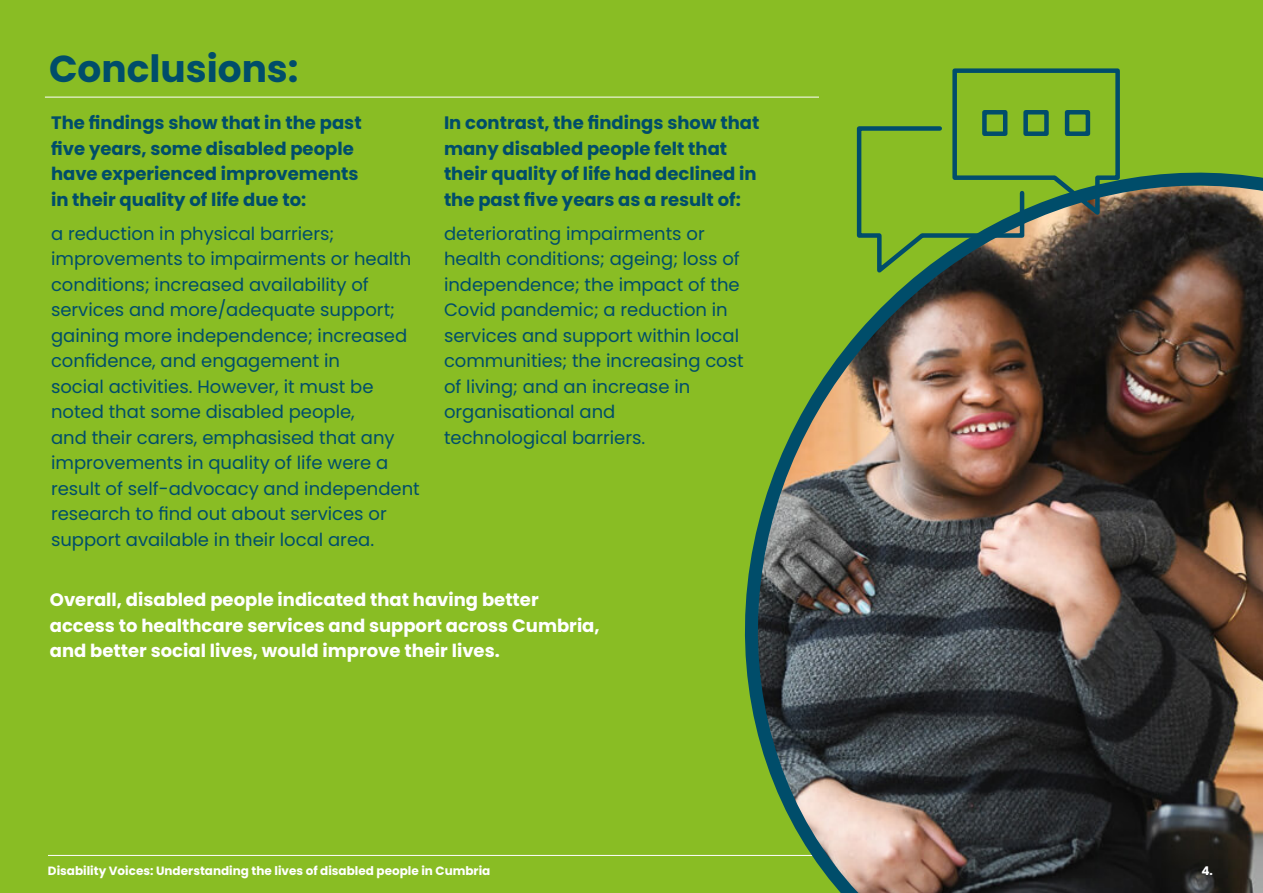
<style>
.page{position:relative;width:1263px;height:893px;background:#89bd24}
.page>*{position:absolute;margin:0;border:0;box-sizing:border-box;transform-origin:0 0}
.t1{font:700 37.5px "Poppins";color:#004d6a}
.t2{font:18px/25.5px "Poppins";color:#004d6a}
.t3{font:700 18px/25.5px "Poppins";color:#004d6a}
.t4{font:700 18px/25.5px "Poppins";color:#fff}
.t5{font:700 12px "Poppins";color:#fff}
</style>
<div class="page">
<hr style="left:48px;top:855px;width:1164px;height:1px;background:#fff">
<hr style="left:45px;top:97px;width:774px;height:1px;background:#fff">
<img style="left:688px;top:172px;width:575px;height:721px">
<svg style="left:855px;top:68px;width:267px;height:212px"></svg>
<h1 class="t1" style="left:49px;top:47px;width:251px">Conclusions:</h1>
<p class="t3" style="left:51px;top:110px;width:312px">The findings show that in the past five years, some disabled people have experienced improvements in their quality of life due to:</p>
<p class="t2" style="left:51px;top:221px;width:370px">a reduction in physical barriers; improvements to impairments or health conditions; increased availability of services and more/adequate support; gaining more independence; increased confidence, and engagement in<br>social activities. However, it must be noted that some disabled people,<br>and their carers, emphasised that any improvements in quality of life were a result of self-advocacy and independent research to find out about services or support available in their local area.</p>
<p class="t3" style="left:444px;top:110px;width:317px">In contrast, the findings show that many disabled people felt that their quality of life had declined in the past five years as a result of:</p>
<p class="t2" style="left:444px;top:221px;width:301px">deteriorating impairments or health conditions; ageing; loss of independence; the impact of the<br>Covid pandemic; a reduction in services and support within local communities; the increasing cost of living; and an increase in organisational and<br>technological barriers.</p>
<p class="t4" style="left:50px;top:587px;width:551px">Overall, disabled people indicated that having better access to healthcare services and support across Cumbria, and better social lives, would improve their lives.</p>
<p class="t5" style="left:48px;top:864px;width:444px">Disability Voices: Understanding the lives of disabled people in Cumbria</p>
<p class="t5" style="left:1201px;top:864px;width:13px">4.</p>
</div>
